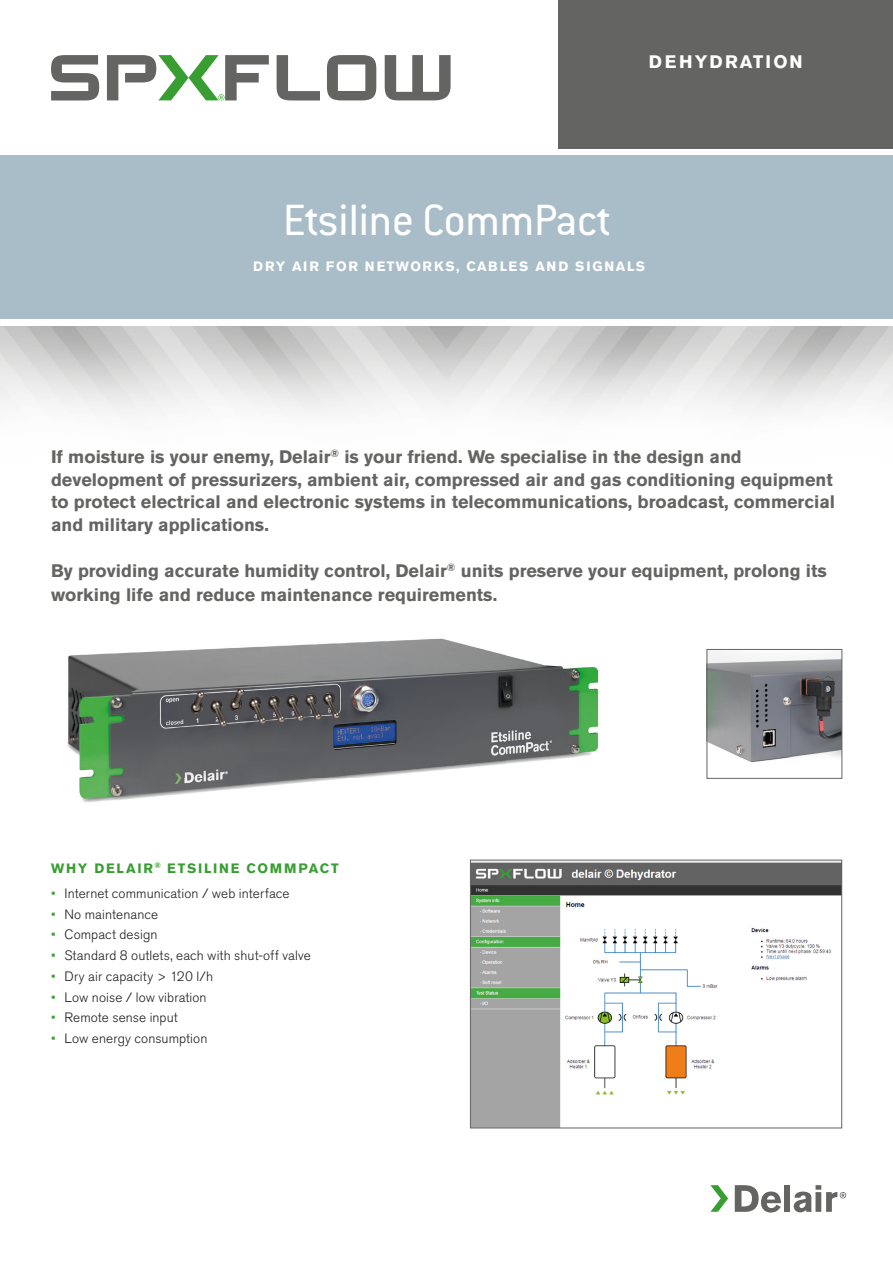
<style>
.page{position:relative;width:893px;height:1263px;background:#fff}
.page>*{position:absolute;margin:0;border:0;box-sizing:border-box;transform-origin:0 0}
.t1{font:48px "Conduit ITC Std";color:#fff}
.t2{font:700 18px/22.5px "Akzidenz Grotesk BE";color:#646463}
.t3{font:700 18px "Akzidenz Grotesk BE";letter-spacing:.11em;color:#fff}
.t4{font:300 13.5px "Akzidenz Grotesk BE";letter-spacing:.01em;color:#1d1d1b}
.t5{font:700 13.5px "Akzidenz Grotesk BE";letter-spacing:.11em;color:#fff}
.t6{font:700 13.5px "Akzidenz Grotesk BE";letter-spacing:.135em;color:#389e32}
.s1{color:#389e32}
</style>
<div class="page">
<div style="left:0;top:156px;width:893px;height:163px;background:#a9bdc8"></div>
<div style="left:559px;top:0;width:334px;height:148px;background:#646463"></div>
<svg style="left:51px;top:55px;width:48px;height:45px"></svg>
<svg style="left:327px;top:55px;width:49px;height:45px"></svg>
<svg style="left:277px;top:55px;width:43px;height:45px"></svg>
<svg style="left:385px;top:55px;width:66px;height:45px"></svg>
<svg style="left:107px;top:55px;width:162px;height:45px"></svg>
<svg style="left:710px;top:1185px;width:18px;height:27px"></svg>
<svg style="left:735px;top:1185px;width:46px;height:27px"></svg>
<div style="left:784px;top:1185px;width:6px;height:27px;background:#646463"></div>
<svg style="left:794px;top:1185px;width:52px;height:27px"></svg>
<img style="left:67px;top:638px;width:532px;height:164px">
<img style="left:709px;top:651px;width:131px;height:111px">
<div style="left:707px;top:649px;width:135px;height:129px;border:1px solid #646463"></div>
<img style="left:472px;top:862px;width:368px;height:264px">
<div style="left:470px;top:860px;width:372px;height:268px;border:1px solid #646463"></div>
<p class="t3" style="left:649px;top:52px;width:155px">DEHYDRATION</p>
<h1 class="t1" style="left:283px;top:191px;width:328px">Etsiline CommPact</h1>
<p class="t5" style="left:253px;top:259px;width:393px">DRY AIR FOR NETWORKS, CABLES AND SIGNALS</p>
<p class="t2" style="left:51px;top:446px;width:786px">If moisture is your enemy, Delair<sup>®</sup> is your friend. We specialise in the design and development of pressurizers, ambient air, compressed air and gas conditioning equipment to protect electrical and electronic systems in telecommunications, broadcast, commercial and military applications.</p>
<p class="t2" style="left:51px;top:559px;width:777px;line-height:24px">By providing accurate humidity control, Delair<sup>®</sup> units preserve your equipment, prolong its working life and reduce maintenance requirements.</p>
<p class="t6" style="left:51px;top:860px;width:289px">WHY DELAIR<sup>®</sup> ETSILINE COMMPACT</p>
<p class="t4" style="left:51px;top:885px;width:240px"><span class="s1">•</span> Internet communication / web interface</p>
<p class="t4" style="left:51px;top:906px;width:109px"><span class="s1">•</span> No maintenance</p>
<p class="t4" style="left:51px;top:927px;width:108px"><span class="s1">•</span> Compact design</p>
<p class="t4" style="left:51px;top:948px;width:261px"><span class="s1">•</span> Standard 8 outlets, each with shut-off valve</p>
<p class="t4" style="left:51px;top:968px;width:164px"><span class="s1">•</span> Dry air capacity &gt; 120 l/h</p>
<p class="t4" style="left:51px;top:989px;width:157px"><span class="s1">•</span> Low noise / low vibration</p>
<p class="t4" style="left:51px;top:1010px;width:128px"><span class="s1">•</span> Remote sense input</p>
<p class="t4" style="left:51px;top:1031px;width:158px"><span class="s1">•</span> Low energy consumption</p>
</div>
